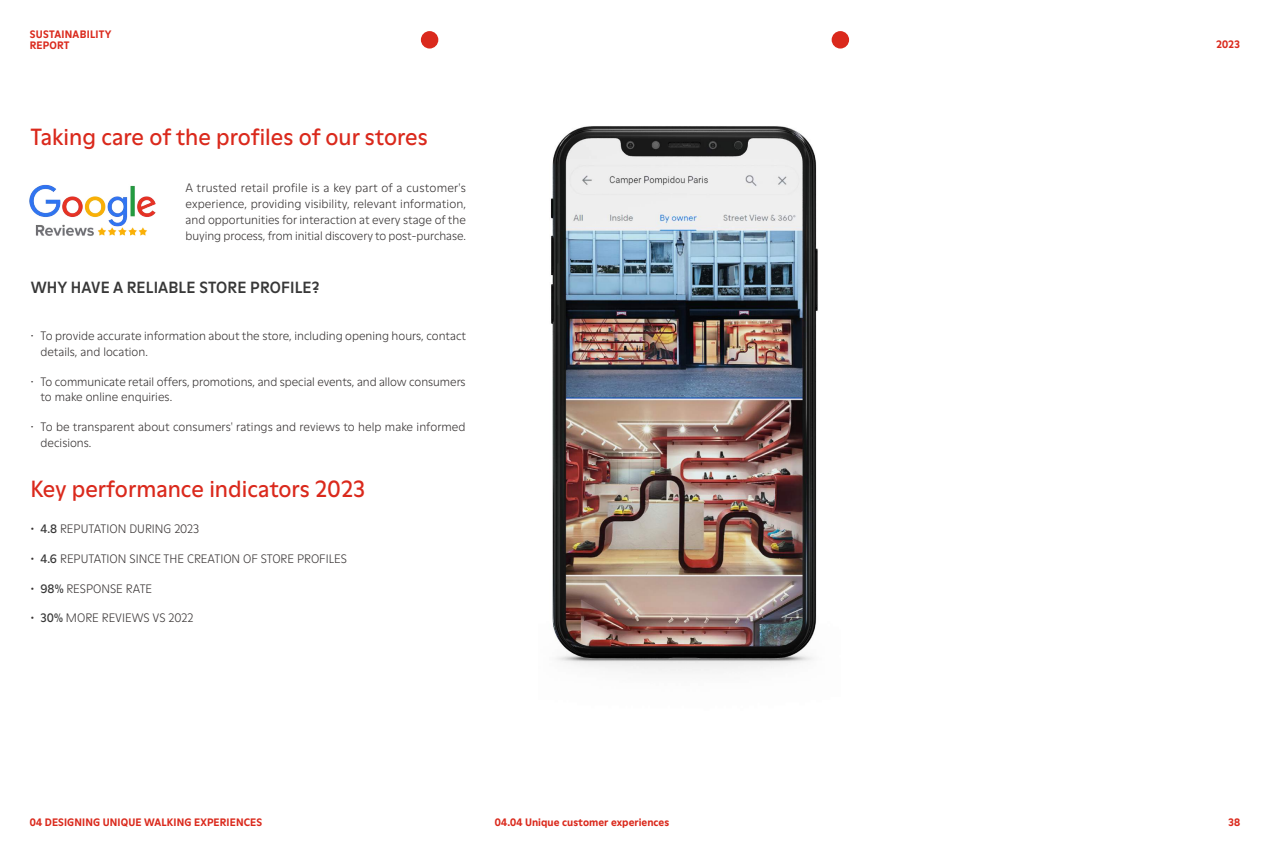
<style>
.page{position:relative;width:1270px;height:847px;background:#fff}
.page>*{position:absolute;margin:0;border:0;box-sizing:border-box;transform-origin:0 0}
.t1{font:22.75px "Moderne LL";color:#da291c}
.t2{font:500 15.75px "Moderne LL";letter-spacing:.01em;color:#373737}
.t3{font:300 11.9px/15.9px "Moderne LL";color:#393535}
.t4{font:700 10.5px/10.8px "Moderne LL";letter-spacing:.01em;color:#da291c}
.s1{font-weight:400}
.s2{font-weight:400;color:#373737}
</style>
<div class="page">
<div style="left:421px;top:31px;width:17px;height:18px;background:#da291c;border-radius:50%"></div>
<div style="left:832px;top:31px;width:17px;height:18px;background:#da291c;border-radius:50%"></div>
<img style="left:29px;top:184px;width:126px;height:52px">
<img style="left:550px;top:126px;width:268px;height:546px">
<p class="t4" style="left:30px;top:28px;width:83px">SUSTAINABILITY<br>REPORT</p>
<h1 class="t1" style="left:31px;top:121px;width:399px">Taking care of the profiles of our stores</h1>
<p class="t3" style="left:186px;top:179px;width:282px;text-align:justify">A trusted retail profile is a key part of a customer's experience, providing visibility, relevant information, and opportunities for interaction at every stage of the buying process, from initial discovery to post-purchase.</p>
<h2 class="t2" style="left:31px;top:276px;width:290px">WHY HAVE A RELIABLE STORE PROFILE?</h2>
<p class="t3" style="left:41px;top:327px;width:427px;line-height:15.7px;text-indent:-10px">• To provide accurate information about the store, including opening hours, contact details, and location.</p>
<p class="t3" style="left:41px;top:372px;width:427px;line-height:15.7px;text-indent:-10px">• To communicate retail offers, promotions, and special events, and allow consumers to make online enquiries.</p>
<p class="t3" style="left:41px;top:418px;width:427px;line-height:15.7px;text-indent:-10px">• To be transparent about consumers' ratings and reviews to help make informed decisions.</p>
<h1 class="t1" style="left:31px;top:473px;width:336px">Key performance indicators 2023</h1>
<p class="t3" style="left:31px;top:520px;width:170px"><span class="s1">•</span> <span class="s2">4.8</span> REPUTATION DURING 2023</p>
<p class="t3" style="left:31px;top:549px;width:318px"><span class="s1">•</span> <span class="s2">4.6</span> REPUTATION SINCE THE CREATION OF STORE PROFILES</p>
<p class="t3" style="left:31px;top:579px;width:123px"><span class="s1">•</span> <span class="s2">98%</span> RESPONSE RATE</p>
<p class="t3" style="left:31px;top:609px;width:164px"><span class="s1">•</span> <span class="s2">30%</span> MORE REVIEWS VS 2022</p>
<p class="t4" style="left:1216px;top:38px;width:26px">2023</p>
<p class="t4" style="left:30px;top:815px;width:234px">04 DESIGNING UNIQUE WALKING EXPERIENCES</p>
<p class="t4" style="left:495px;top:815px;width:176px">04.04 Unique customer experiences</p>
<p class="t4" style="left:1228px;top:815px;width:14px">38</p>
</div>
